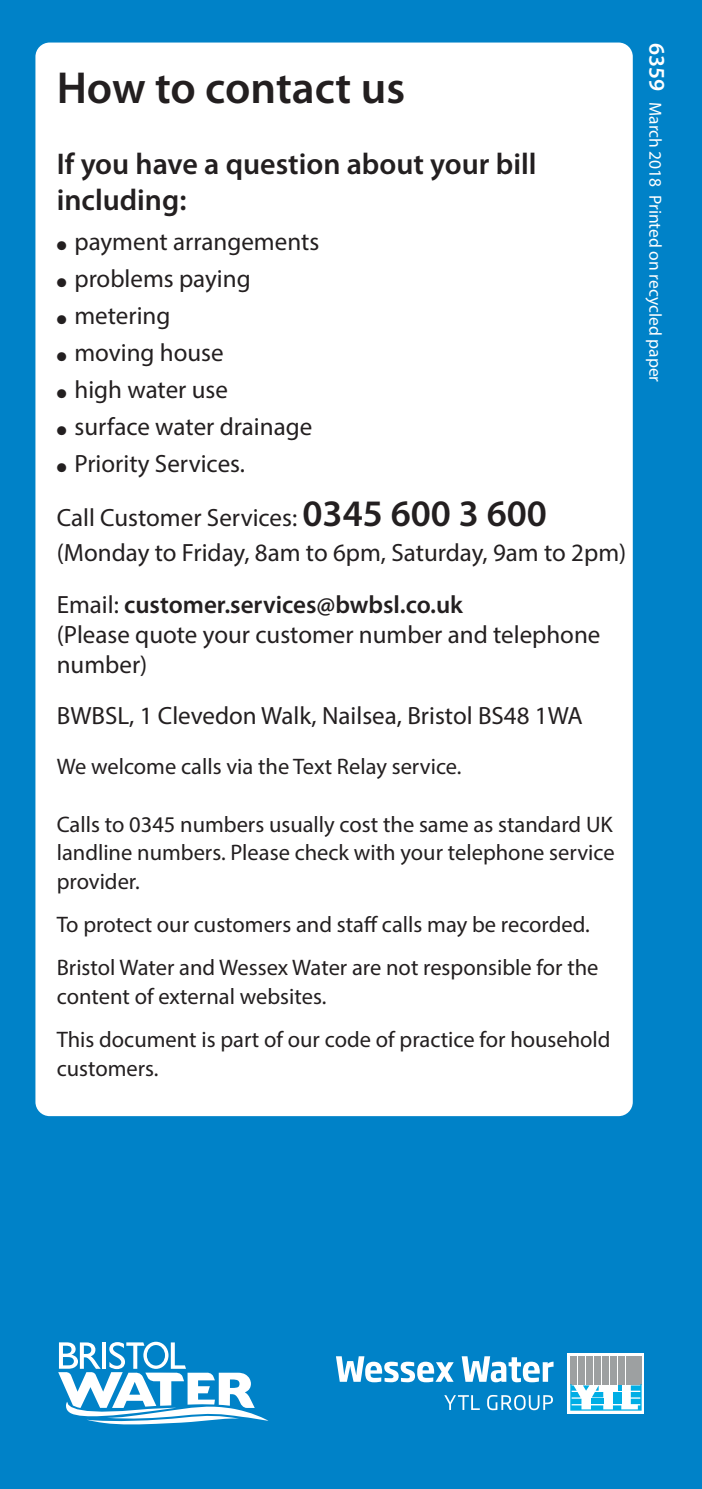
<style>
.page{position:relative;width:702px;height:1489px;background:#fff}
.page>*{position:absolute;margin:0;border:0;box-sizing:border-box;transform-origin:0 0}
.t1{font:600 45px "Myriad Pro";color:#231f20}
.t2{font:600 30px/36px "Myriad Pro";color:#231f20}
.t3{font:25px/53.5px "Myriad Pro";color:#231f20}
.t4{font:22.5px/28.8px "Myriad Pro";color:#231f20}
.t5{font:17.5px "Myriad Pro";color:#fff}
.s1{font-weight:600;font-size:37.5px}
.s2{font-weight:600}
.s3{font-weight:600;font-size:22.5px}
</style>
<div class="page">
<div style="left:0;top:0;width:702px;height:1488px;background:#0082c8"></div>
<div style="left:35px;top:43px;width:597px;height:1073px;background:#fff;border-radius:14px"></div>
<svg style="left:58px;top:1341px;width:210px;height:83px"></svg>
<svg style="left:567px;top:1353px;width:77px;height:60px"></svg>
<div style="left:634px;top:1355px;width:7px;height:28px;background:#9da0a1"></div>
<div style="left:570px;top:1355px;width:6px;height:28px;background:#9da0a1"></div>
<div style="left:578px;top:1355px;width:7px;height:28px;background:#9da0a1"></div>
<div style="left:586px;top:1355px;width:7px;height:28px;background:#9da0a1"></div>
<div style="left:594px;top:1355px;width:7px;height:28px;background:#9da0a1"></div>
<div style="left:602px;top:1355px;width:7px;height:28px;background:#9da0a1"></div>
<div style="left:610px;top:1355px;width:7px;height:28px;background:#9da0a1"></div>
<div style="left:618px;top:1355px;width:7px;height:28px;background:#9da0a1"></div>
<div style="left:626px;top:1355px;width:7px;height:28px;background:#9da0a1"></div>
<svg style="left:570px;top:1383px;width:71px;height:27px;background:#91d7ee"></svg>
<svg style="left:444px;top:1395px;width:36px;height:14px"></svg>
<svg style="left:487px;top:1394px;width:66px;height:15px"></svg>
<svg style="left:336px;top:1356px;width:117px;height:26px"></svg>
<svg style="left:461px;top:1356px;width:92px;height:26px"></svg>
<h1 class="t1" style="left:57px;top:71px;width:350px">How to contact us</h1>
<h2 class="t2" style="left:57px;top:148px;width:481px">If you have a question about your bill including:</h2>
<p class="t3" style="left:57px;top:216px;width:264px">● payment arrangements</p>
<p class="t3" style="left:57px;top:253px;width:195px">● problems paying</p>
<p class="t3" style="left:57px;top:290px;width:115px">● metering</p>
<p class="t3" style="left:57px;top:327px;width:168px">● moving house</p>
<p class="t3" style="left:57px;top:365px;width:173px">● high water use</p>
<p class="t3" style="left:57px;top:402px;width:257px">● surface water drainage</p>
<p class="t3" style="left:57px;top:439px;width:492px">● Priority Services.<br>Call Customer Services: <span class="s1">0345 600 3 600</span></p>
<p class="t3" style="left:57px;top:529px;width:571px;line-height:51.2px">(Monday to Friday, 8am to 6pm, Saturday, 9am to 2pm)<br>Email: <span class="s2">customer.services@bwbsl.co.uk</span></p>
<p class="t3" style="left:57px;top:621px;width:545px;line-height:30px">(Please quote your customer number and telephone number)</p>
<p class="t3" style="left:57px;top:690px;width:527px">BWBSL, 1 Clevedon Walk, Nailsea, Bristol BS48 1WA</p>
<p class="t4" style="left:57px;top:753px;width:406px">We welcome calls via the Text Relay service.</p>
<p class="t4" style="left:57px;top:811px;width:559px;text-align:justify">Calls to 0345 numbers usually cost the same as standard UK landline numbers. Please check with your telephone service provider.</p>
<p class="t4" style="left:57px;top:904px;width:543px;line-height:43px">To protect our customers and staff calls may be recorded.<br>Bristol Water and Wessex Water are not responsible for the</p>
<p class="t4" style="left:57px;top:976px;width:555px;line-height:43px">content of external websites.<br>This document is part of our code of practice for household</p>
<p class="t4" style="left:57px;top:1055px;width:103px">customers.</p>
<p class="t5" style="left:662px;top:43px;width:341px;rotate:90deg"><span class="s3">6359</span> March 2018 Printed on recycled paper</p>
</div>
